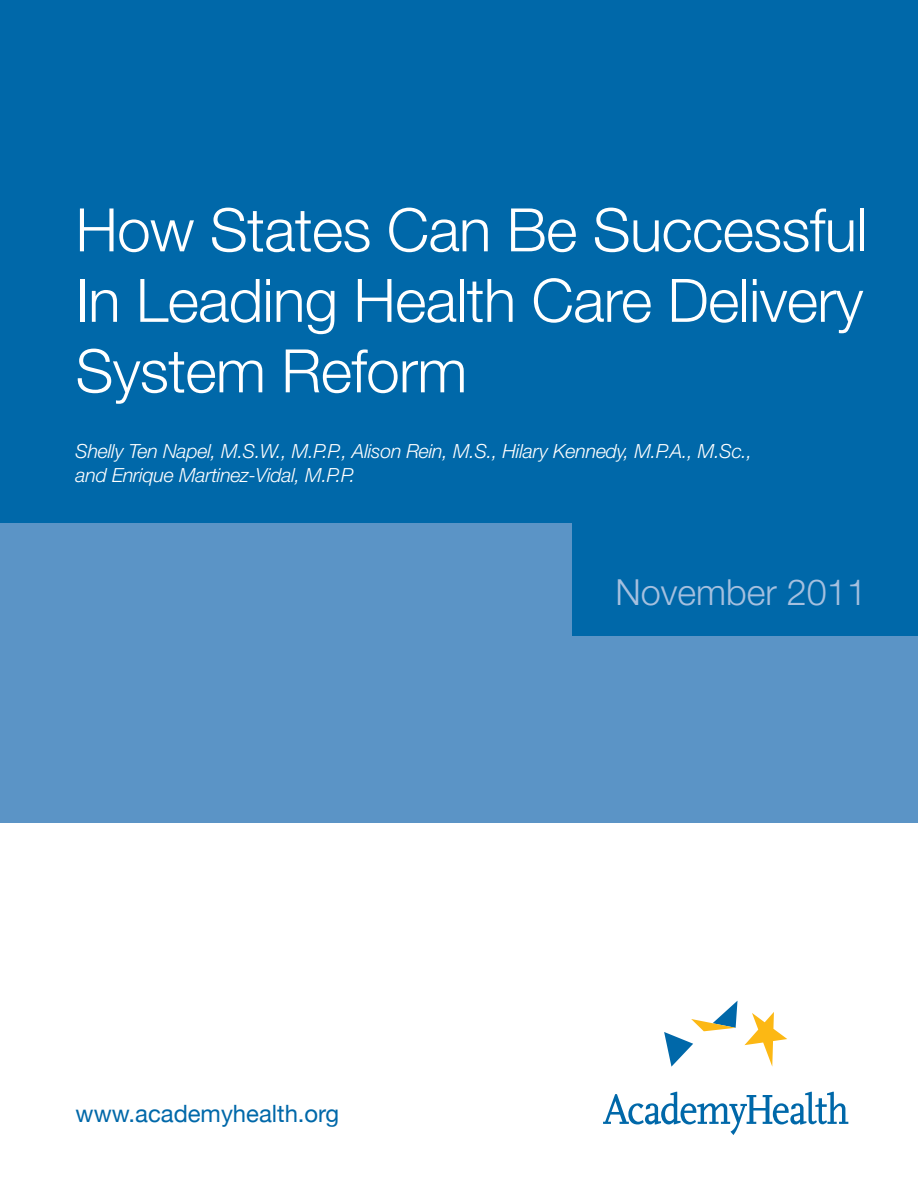
<style>
.page{position:relative;width:918px;height:1188px;background:#fff}
.page>*{position:absolute;margin:0;border:0;box-sizing:border-box;transform-origin:0 0}
.t1{font:300 60px/70.5px "Helvetica Neue LT Std";letter-spacing:-.01em;color:#fff;text-align:justify}
.t2{font:300 36px "Helvetica Neue LT Std";color:#a5c0df}
.t3{font:23.85px "Helvetica Neue";color:#0068a9}
.t4{font:italic 300 19.5px/24px "Helvetica Neue LT Std";letter-spacing:-.01em;color:#fff}
</style>
<div class="page">
<div style="left:0;top:0;width:918px;height:723px;background:#0068a9"></div>
<div style="left:0;top:636px;width:918px;height:186px;background:#5b94c6"></div>
<svg style="left:664px;top:1001px;width:74px;height:66px"></svg>
<svg style="left:744px;top:1012px;width:43px;height:55px"></svg>
<svg style="left:603px;top:1092px;width:245px;height:43px"></svg>
<div style="left:0;top:523px;width:572px;height:123px;background:#5b94c6"></div>
<p class="t1" style="left:76px;top:193px;width:793px">How States Can Be Successful In Leading Health Care Delivery System Reform</p>
<p class="t4" style="left:76px;top:439px;width:678px">Shelly Ten Napel, M.S.W., M.P.P., Alison Rein, M.S., Hilary Kennedy, M.P.A., M.Sc., and Enrique Martinez-Vidal, M.P.P.</p>
<p class="t3" style="left:76px;top:1094px;width:265px">www.academyhealth.org</p>
<p class="t2" style="left:615px;top:570px;width:253px">November 2011</p>
</div>
